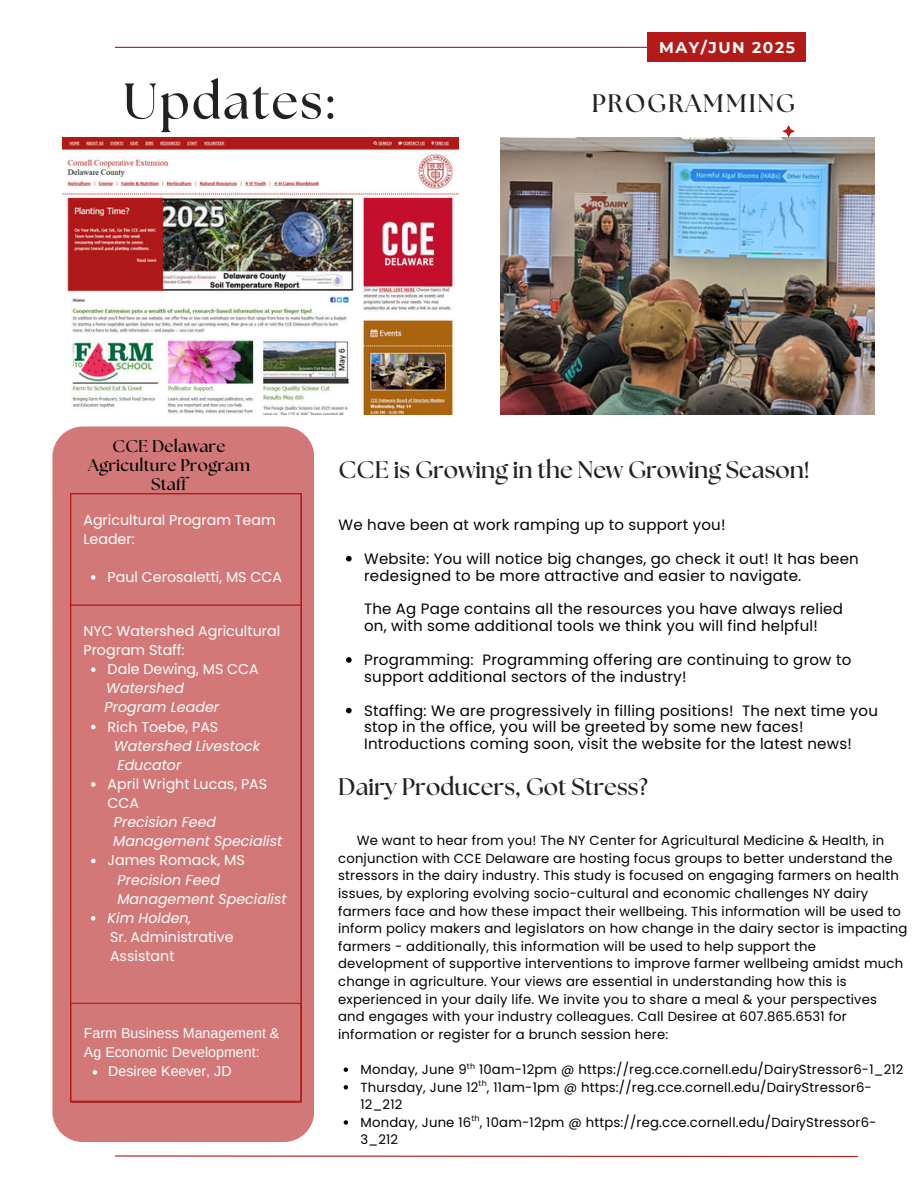
<style>
.page{position:relative;width:918px;height:1188px;background:#fff}
.page>*{position:absolute;margin:0;border:0;box-sizing:border-box;transform-origin:0 0}
.t1{font:700 50.25px "The Seasons";letter-spacing:.04em;color:#222}
.t2{font:700 25.35px "The Seasons";letter-spacing:.065em;color:#222}
.t3{font:700 24px "The Seasons";color:#222}
.t4{font:700 16.95px/19.2px "The Seasons";letter-spacing:.01em;color:#000;text-align:center}
.t5{font:700 15.45px "Montserrat";letter-spacing:.1em;color:#fff}
.t6{font:15px/16.8px "Poppins";letter-spacing:.015em;color:#000}
.t7{font:14.25px/19.2px "Poppins";color:#fff}
.t8{font:italic 14.25px "Poppins";color:#fff}
.t9{font:14.25px/19.2px "Arimo";color:#fff}
.t10{font:13.2px/17.5px "Poppins";letter-spacing:.015em;color:#000}
.t11{font:7.95px "Poppins";color:#000}
</style>
<div class="page">
<hr style="left:115px;top:47px;width:688px;height:1px;background:#b31b1b">
<svg style="left:115px;top:1155px;width:743px;height:3px"></svg>
<svg style="left:346px;top:556px;width:6px;height:5px"></svg>
<svg style="left:346px;top:657px;width:6px;height:6px"></svg>
<svg style="left:346px;top:708px;width:6px;height:5px"></svg>
<svg style="left:782px;top:125px;width:13px;height:13px"></svg>
<img style="left:62px;top:138px;width:397px;height:276px">
<img style="left:501px;top:138px;width:374px;height:276px">
<div style="left:52px;top:427px;width:262px;height:715px;background:#d27878;border-radius:30px"></div>
<hr style="left:70px;top:1102px;width:232px;height:1px;background:#b31b1b">
<svg style="left:70px;top:493px;width:232px;height:609px"></svg>
<svg style="left:344px;top:1067px;width:4px;height:5px"></svg>
<svg style="left:344px;top:1085px;width:4px;height:4px"></svg>
<svg style="left:344px;top:1120px;width:4px;height:5px"></svg>
<div style="left:647px;top:32px;width:159px;height:30px;background:#b31b1b"></div>
<p class="t1" style="left:123px;top:78px;width:212px">Updates:</p>
<p class="t5" style="left:659px;top:38px;width:137px">MAY/JUN 2025</p>
<p class="t2" style="left:592px;top:91px;width:205px">PROGRAMMING</p>
<p class="t4" style="left:113px;top:437px;width:114px">CCE Delaware</p>
<p class="t4" style="left:88px;top:456px;width:163px">Agriculture Program<br>Staff</p>
<p class="t7" style="left:83px;top:510px;width:194px">Agricultural Program Team<br>Leader:</p>
<p class="t7" style="left:108px;top:567px;width:176px">Paul Cerosaletti, MS CCA</p>
<p class="t7" style="left:83px;top:621px;width:198px">NYC Watershed Agricultural<br>Program Staff:</p>
<p class="t7" style="left:108px;top:660px;width:153px">Dale Dewing, MS CCA</p>
<p class="t8" style="left:106px;top:678px;width:79px">Watershed</p>
<p class="t8" style="left:105px;top:697px;width:116px">Program Leader</p>
<p class="t7" style="left:108px;top:717px;width:112px">Rich Toebe, PAS</p>
<p class="t8" style="left:114px;top:736px;width:148px">Watershed Livestock</p>
<p class="t8" style="left:117px;top:755px;width:65px">Educator</p>
<p class="t7" style="left:108px;top:774px;width:161px">April Wright Lucas, PAS<br>CCA</p>
<p class="t8" style="left:114px;top:812px;width:104px">Precision Feed</p>
<p class="t8" style="left:113px;top:831px;width:171px">Management Specialist</p>
<p class="t7" style="left:108px;top:851px;width:139px">James Romack, MS</p>
<p class="t8" style="left:118px;top:870px;width:104px">Precision Feed</p>
<p class="t8" style="left:117px;top:889px;width:171px">Management Specialist</p>
<p class="t8" style="left:108px;top:908px;width:85px">Kim Holden,</p>
<p class="t7" style="left:110px;top:927px;width:125px">Sr. Administrative</p>
<p class="t7" style="left:110px;top:946px;width:66px">Assistant</p>
<p class="t9" style="left:84px;top:1023px;width:197px">Farm Business Management &amp;<br>Ag Economic Development:</p>
<p class="t9" style="left:108px;top:1061px;width:125px">Desiree Keever, JD</p>
<h3 class="t3" style="left:339px;top:459px;width:472px">CCE is Growing in the New Growing Season!</h3>
<p class="t6" style="left:339px;top:516px;width:388px">We have been at work ramping up to support you!</p>
<h1 class="t6" style="left:364px;top:550px;width:496px">Website: You will notice big changes, go check it out! It has been redesigned to be more attractive and easier to navigate.</h1>
<h2 class="t6" style="left:364px;top:601px;width:480px">The Ag Page contains all the resources you have always relied</h2>
<p class="t6" style="left:364px;top:618px;width:455px">on, with some additional tools we think you will find helpful!</p>
<p class="t6" style="left:364px;top:651px;width:489px">Programming: Programming offering are continuing to grow to support additional sectors of the industry!</p>
<p class="t6" style="left:364px;top:702px;width:515px">Staffing: We are progressively in filling positions! The next time you stop in the office, you will be greeted by some new faces!<br>Introductions coming soon, visit the website for the latest news!</p>
<p class="t3" style="left:338px;top:776px;width:311px">Dairy Producers, Got Stress?</p>
<p class="t10" style="left:338px;top:832px;width:571px;text-indent:19px">We want to hear from you! The NY Center for Agricultural Medicine &amp; Health, in conjunction with CCE Delaware are hosting focus groups to better understand the stressors in the dairy industry. This study is focused on engaging farmers on health issues, by exploring evolving socio-cultural and economic challenges NY dairy farmers face and how these impact their wellbeing. This information will be used to inform policy makers and legislators on how change in the dairy sector is impacting farmers - additionally, this information will be used to help support the development of supportive interventions to improve farmer wellbeing amidst much change in agriculture. Your views are essential in understanding how this is experienced in your daily life. We invite you to share a meal &amp; your perspectives<br>and engages with your industry colleagues. Call Desiree at 607.865.6531 for information or register for a brunch session here:</p>
<p class="t10" style="left:361px;top:1061px;width:544px">Monday, June 9 10am-12pm @ https://reg.cce.cornell.edu/DairyStressor6-1_212</p>
<p class="t11" style="left:467px;top:1060px;width:10px">th</p>
<p class="t10" style="left:361px;top:1078px;width:513px">Thursday, June 12 , 11am-1pm @ https://reg.cce.cornell.edu/DairyStressor6-<br>12_212</p>
<p class="t11" style="left:479px;top:1078px;width:10px">th</p>
<p class="t10" style="left:361px;top:1114px;width:517px">Monday, June 16 , 10am-12pm @ https://reg.cce.cornell.edu/DairyStressor6-<br>3_212</p>
<p class="t11" style="left:471px;top:1113px;width:10px">th</p>
</div>
